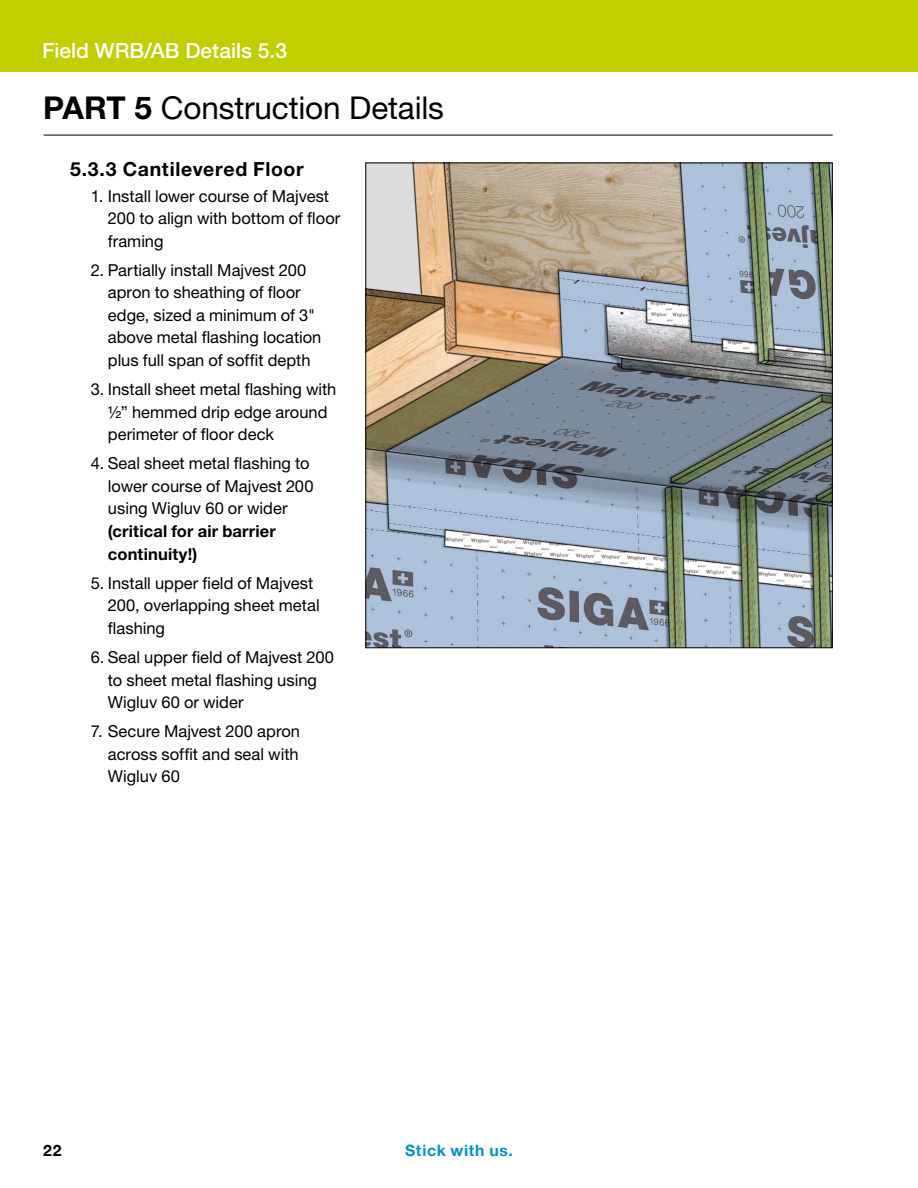
<style>
.page{position:relative;width:918px;height:1188px;background:#fff}
.page>*{position:absolute;margin:0;border:0;box-sizing:border-box;transform-origin:0 0}
.t1{font:31.5px "Helvetica Neue LT Pro";letter-spacing:-.005em;color:#000}
.t2{font:500 21px "Helvetica Neue LT Pro";color:#fff}
.t3{font:700 19.5px "Helvetica Neue LT Pro";letter-spacing:.035em;color:#000}
.t4{font:16.5px/22.5px "Helvetica Neue LT Pro";color:#000}
.t5{font:700 16.5px/22.5px "Helvetica Neue LT Pro";letter-spacing:.01em;color:#000}
.t6{font:700 15.75px "Helvetica Neue LT Pro";letter-spacing:.045em;color:#0091d3}
.t7{font:700 15.75px "Helvetica Neue LT Pro";color:#000}
.s1{font-weight:700}
</style>
<div class="page">
<div style="left:0;top:0;width:918px;height:71px;background:#c1ce00"></div>
<hr style="left:44px;top:135px;width:789px;height:1px;background:#000">
<img style="left:367px;top:165px;width:464px;height:481px">
<p class="t2" style="left:42px;top:38px;width:246px">Field WRB/AB Details 5.3</p>
<h1 class="t1" style="left:43px;top:89px;width:402px"><span class="s1">PART 5</span> Construction Details</h1>
<p class="t3" style="left:70px;top:157px;width:235px">5.3.3 Cantilevered Floor</p>
<p class="t4" style="left:108px;top:184px;width:234px;text-indent:-17px">1. Install lower course of Majvest<br>200 to align with bottom of floor framing</p>
<p class="t4" style="left:108px;top:259px;width:215px;text-indent:-17px">2. Partially install Majvest 200 apron to sheathing of floor edge, sized a minimum of 3" above metal flashing location plus full span of soffit depth</p>
<p class="t4" style="left:108px;top:378px;width:230px;text-indent:-17px">3. Install sheet metal flashing with ½” hemmed drip edge around perimeter of floor deck</p>
<p class="t4" style="left:108px;top:452px;width:207px;text-indent:-17px">4. Seal sheet metal flashing to lower course of Majvest 200 using Wigluv 60 or wider</p>
<p class="t5" style="left:108px;top:520px;width:170px">(critical for air barrier continuity!)</p>
<p class="t4" style="left:108px;top:571px;width:213px;text-indent:-17px">5. Install upper field of Majvest<br>200, overlapping sheet metal flashing</p>
<p class="t4" style="left:108px;top:646px;width:228px;text-indent:-17px">6. Seal upper field of Majvest 200 to sheet metal flashing using<br>Wigluv 60 or wider</p>
<p class="t4" style="left:108px;top:720px;width:194px;text-align:justify;text-indent:-17px">7. Secure Majvest 200 apron across soffit and seal with Wigluv 60</p>
<p class="t7" style="left:43px;top:1141px;width:20px">22</p>
<p class="t6" style="left:405px;top:1141px;width:109px">Stick with us.</p>
</div>
